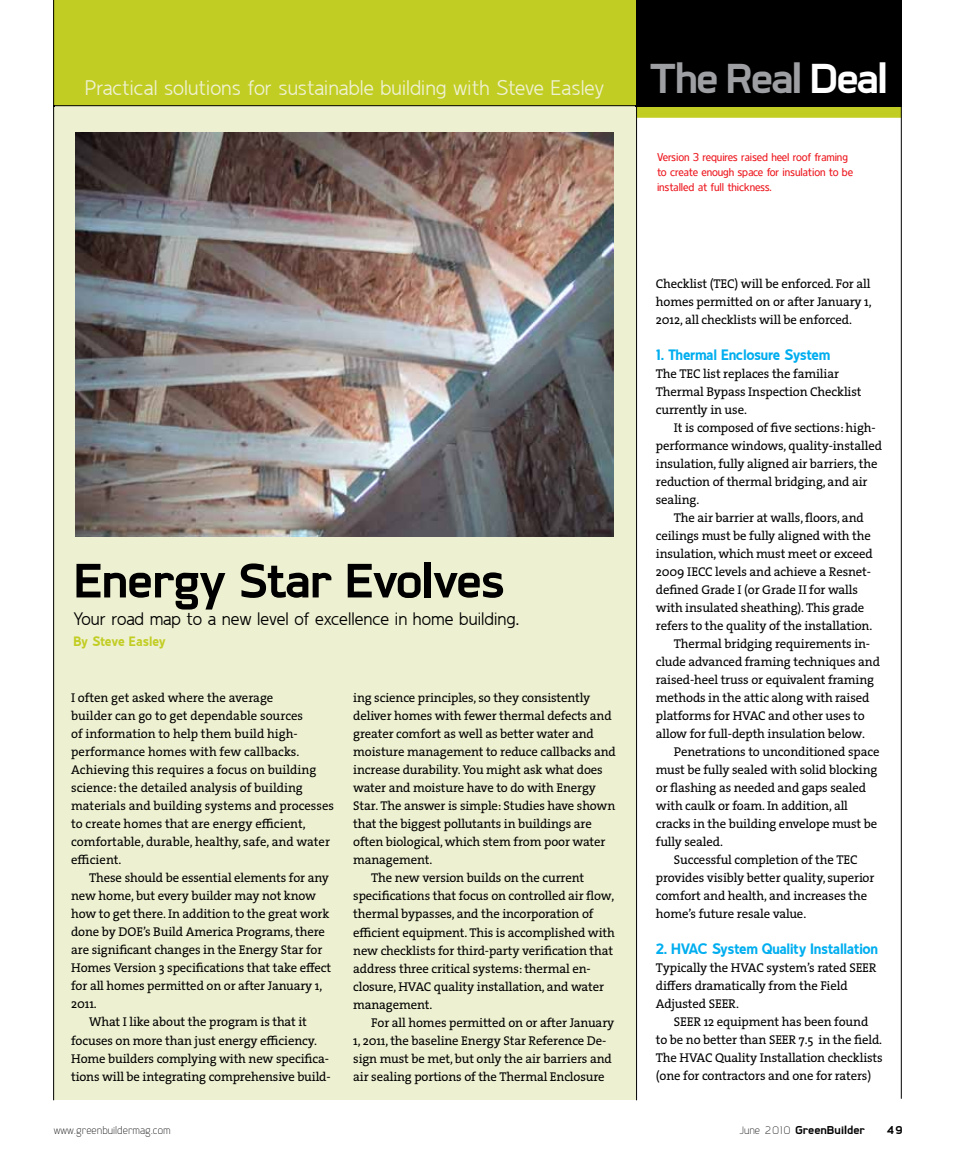
<style>
.page{position:relative;width:972px;height:1175px;background:#fff}
.page>*{position:absolute;margin:0;border:0;box-sizing:border-box;transform-origin:0 0}
.t1{font:700 57px "Coupe OT";letter-spacing:-.02em;color:#000}
.t2{font:700 49.5px "Coupe OT";letter-spacing:-.04em;color:#9d9fa2}
.t3{font:300 21px "Duty";color:#eef1d1}
.t4{font:300 18px "Duty";color:#000}
.t5{font:800 15px "Duty";letter-spacing:-.02em;color:#00aeef}
.t6{font:100 13.5px "Coupe OT";color:#000}
.t7{font:700 13.5px "Coupe OT";color:#000}
.t8{font:800 13.5px "Duty";letter-spacing:-.02em;color:#c2cd23}
.t9{font:12.75px/18px "The Serif HP5 Plain";letter-spacing:-.01em;color:#000}
.t10{font:11.25px/15px "Duty";letter-spacing:-.01em;color:#ed1d24}
.s1{color:#fff}
.s2{font-weight:100}
</style>
<div class="page">
<div style="left:53px;top:107px;width:583px;height:993px;background:#eef1d1"></div>
<div style="left:636px;top:106px;width:265px;height:12px;background:#c2cd23"></div>
<div style="left:54px;top:0;width:584px;height:105px;background:#c2cd23"></div>
<div style="left:636px;top:0;width:265px;height:107px;background:#000"></div>
<hr style="left:54px;top:105px;width:582px;height:1px;background:#000">
<hr style="left:901px;top:0;width:1px;height:1098px;background:#000">
<hr style="left:636px;top:0;width:1px;height:1100px;background:#000">
<hr style="left:53px;top:0;width:1px;height:1100px;background:#000">
<img style="left:75px;top:132px;width:539px;height:404px">
<h3 class="t3" style="left:85px;top:76px;width:521px">Practical solutions for sustainable building with Steve Easley</h3>
<h1 class="t1" style="left:73px;top:551px;width:433px">Energy Star Evolves</h1>
<h3 class="t4" style="left:73px;top:609px;width:448px">Your road map to a new level of excellence in home building.</h3>
<p class="t8" style="left:73px;top:634px;width:94px">By Steve Easley</p>
<p class="t9" style="left:71px;top:689px;width:264px">I often get asked where the average<br>builder can go to get dependable sources<br>of information to help them build high&shy;performance homes with few callbacks.<br>Achieving this requires a focus on building science: the detailed analysis of building materials and building systems and processes to create homes that are energy efficient, comfortable, durable, healthy, safe, and water efficient.</p>
<p class="t9" style="left:89px;top:869px;width:241px">These should be essential elements for any</p>
<p class="t9" style="left:71px;top:887px;width:246px">new home, but every builder may not know</p>
<p class="t9" style="left:71px;top:905px;width:260px">how to get there. In addition to the great work</p>
<p class="t9" style="left:71px;top:923px;width:255px">done by DOE’s Build America Programs, there</p>
<p class="t9" style="left:71px;top:941px;width:253px">are significant changes in the Energy Star for</p>
<p class="t9" style="left:71px;top:959px;width:262px">Homes Version 3 specifications that take effect</p>
<p class="t9" style="left:71px;top:977px;width:253px">for all homes permitted on or after January 1,</p>
<p class="t9" style="left:71px;top:995px;width:27px">2011.</p>
<p class="t9" style="left:89px;top:1013px;width:219px">What I like about the program is that it</p>
<p class="t9" style="left:71px;top:1031px;width:247px">focuses on more than just energy efficiency.</p>
<p class="t9" style="left:71px;top:1049px;width:259px">Home builders complying with new specifica-</p>
<p class="t9" style="left:71px;top:1067px;width:261px">tions will be integrating comprehensive build-</p>
<p class="t6" style="left:54px;top:1124px;width:118px">www.greenbuildermag.com</p>
<p class="t9" style="left:353px;top:689px;width:238px">ing science principles, so they consistently</p>
<p class="t9" style="left:353px;top:707px;width:260px">deliver homes with fewer thermal defects and</p>
<p class="t9" style="left:353px;top:725px;width:242px">greater comfort as well as better water and</p>
<p class="t9" style="left:353px;top:743px;width:264px">moisture management to reduce callbacks and</p>
<p class="t9" style="left:353px;top:761px;width:251px">increase durability. You might ask what does</p>
<p class="t9" style="left:353px;top:779px;width:244px">water and moisture have to do with Energy</p>
<p class="t9" style="left:353px;top:797px;width:264px">Star. The answer is simple: Studies have shown</p>
<p class="t9" style="left:353px;top:815px;width:240px">that the biggest pollutants in buildings are</p>
<p class="t9" style="left:353px;top:833px;width:254px">often biological, which stem from poor water</p>
<p class="t9" style="left:353px;top:851px;width:81px">management.</p>
<p class="t9" style="left:371px;top:869px;width:214px">The new version builds on the current</p>
<p class="t9" style="left:353px;top:887px;width:263px">specifications that focus on controlled air flow,</p>
<p class="t9" style="left:353px;top:905px;width:242px">thermal bypasses, and the incorporation of</p>
<p class="t9" style="left:353px;top:923px;width:263px">efficient equipment. This is accomplished with</p>
<p class="t9" style="left:353px;top:941px;width:261px">new checklists for third-party verification that</p>
<p class="t9" style="left:353px;top:959px;width:239px">address three critical systems: thermal en-</p>
<p class="t9" style="left:353px;top:977px;width:252px">closure, HVAC quality installation, and water</p>
<p class="t9" style="left:353px;top:995px;width:81px">management.</p>
<p class="t9" style="left:371px;top:1013px;width:245px">For all homes permitted on or after January</p>
<p class="t9" style="left:353px;top:1031px;width:255px">1, 2011, the baseline Energy Star Reference De-</p>
<p class="t9" style="left:353px;top:1049px;width:260px">sign must be met, but only the air barriers and</p>
<p class="t9" style="left:353px;top:1067px;width:253px">air sealing portions of the Thermal Enclosure</p>
<h2 class="t2" style="left:650px;top:52px;width:240px">The Real <span class="s1">Deal</span></h2>
<p class="t10" style="left:657px;top:150px;width:198px">Version 3 requires raised heel roof framing to create enough space for insulation to be installed at full thickness.</p>
<p class="t9" style="left:656px;top:275px;width:217px;text-align:justify">Checklist (TEC) will be enforced. For all homes permitted on or after January 1, 2012, all checklists will be enforced.</p>
<p class="t5" style="left:656px;top:347px;width:176px">1. Thermal Enclosure System</p>
<p class="t9" style="left:656px;top:365px;width:207px">The TEC list replaces the familiar<br>Thermal Bypass Inspection Checklist currently in use.</p>
<p class="t9" style="left:656px;top:419px;width:228px;text-indent:18px">It is composed of five sections: high&shy;performance windows, quality-installed insulation, fully aligned air barriers, the reduction of thermal bridging, and air sealing.</p>
<p class="t9" style="left:674px;top:509px;width:191px">The air barrier at walls, floors, and</p>
<p class="t9" style="left:656px;top:527px;width:217px">ceilings must be fully aligned with the</p>
<p class="t9" style="left:656px;top:545px;width:218px">insulation, which must meet or exceed</p>
<p class="t9" style="left:656px;top:563px;width:217px">2009 IECC levels and achieve a Resnet-</p>
<p class="t9" style="left:656px;top:581px;width:204px">defined Grade I (or Grade II for walls</p>
<p class="t9" style="left:656px;top:599px;width:210px">with insulated sheathing). This grade</p>
<p class="t9" style="left:656px;top:617px;width:218px">refers to the quality of the installation.</p>
<p class="t9" style="left:674px;top:635px;width:198px">Thermal bridging requirements in-</p>
<p class="t9" style="left:656px;top:653px;width:226px">clude advanced framing techniques and</p>
<p class="t9" style="left:656px;top:671px;width:220px">raised-heel truss or equivalent framing</p>
<p class="t9" style="left:656px;top:689px;width:215px">methods in the attic along with raised</p>
<p class="t9" style="left:656px;top:707px;width:210px">platforms for HVAC and other uses to</p>
<p class="t9" style="left:656px;top:725px;width:211px">allow for full-depth insulation below.</p>
<p class="t9" style="left:674px;top:743px;width:207px">Penetrations to unconditioned space</p>
<p class="t9" style="left:656px;top:761px;width:223px">must be fully sealed with solid blocking</p>
<p class="t9" style="left:656px;top:779px;width:212px">or flashing as needed and gaps sealed</p>
<p class="t9" style="left:656px;top:797px;width:194px">with caulk or foam. In addition, all</p>
<p class="t9" style="left:656px;top:815px;width:223px">cracks in the building envelope must be</p>
<p class="t9" style="left:656px;top:833px;width:69px">fully sealed.</p>
<p class="t9" style="left:674px;top:851px;width:185px">Successful completion of the TEC</p>
<p class="t9" style="left:656px;top:869px;width:220px">provides visibly better quality, superior</p>
<p class="t9" style="left:656px;top:887px;width:213px">comfort and health, and increases the</p>
<p class="t9" style="left:656px;top:905px;width:152px">home’s future resale value.</p>
<p class="t5" style="left:656px;top:941px;width:224px">2. HVAC System Quality Installation</p>
<p class="t9" style="left:656px;top:959px;width:222px">Typically the HVAC system’s rated SEER differs dramatically from the Field<br>Adjusted SEER.</p>
<p class="t9" style="left:656px;top:1013px;width:228px;text-indent:18px">SEER 12 equipment has been found to be no better than SEER 7.5 in the field.<br>The HVAC Quality Installation checklists (one for contractors and one for raters)</p>
<p class="t7" style="left:739px;top:1123px;width:127px"><span class="s2">June 2010</span> GreenBuilder</p>
<p class="t7" style="left:886px;top:1123px;width:18px">49</p>
</div>
